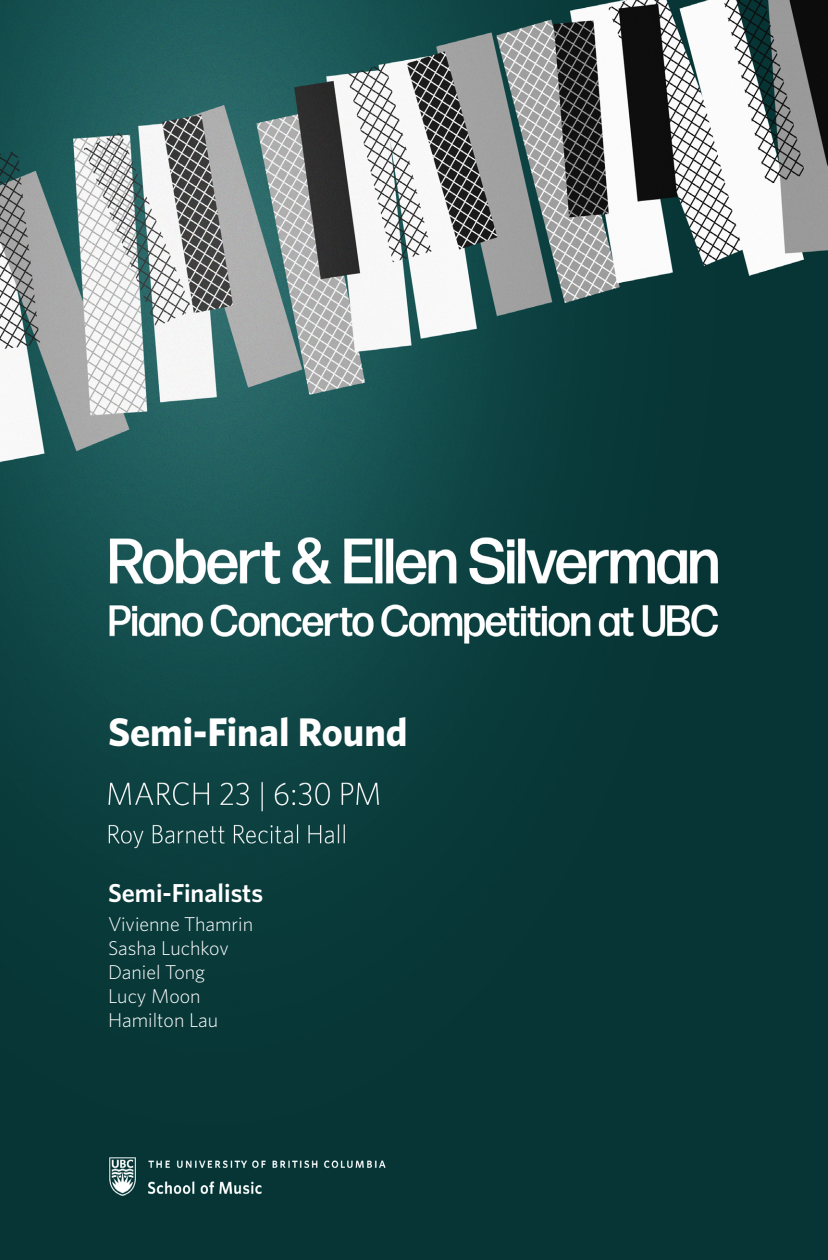
<style>
.page{position:relative;width:828px;height:1260px;background:#fff}
.page>*{position:absolute;margin:0;border:0;box-sizing:border-box;transform-origin:0 0}
.t1{font:700 40px "Whitney Salishan";color:#fff}
.t2{font:600 26px "Whitney Salishan";color:#fff}
.t3{font:300 20px "Whitney Salishan";color:#fff}
</style>
<div class="page">
<img style="left:0;top:0;width:828px;height:1260px">
<p class="t1" style="left:108px;top:704px;width:301px">Semi-Final Round</p>
<p class="t2" style="left:108px;top:876px;width:157px">Semi-Finalists</p>
<p class="t3" style="left:108px;top:911px;width:147px">Vivienne Thamrin</p>
<p class="t3" style="left:108px;top:935px;width:122px">Sasha Luchkov</p>
<p class="t3" style="left:108px;top:959px;width:99px">Daniel Tong</p>
<p class="t3" style="left:108px;top:983px;width:94px">Lucy Moon</p>
<p class="t3" style="left:108px;top:1007px;width:112px">Hamilton Lau</p>
</div>
